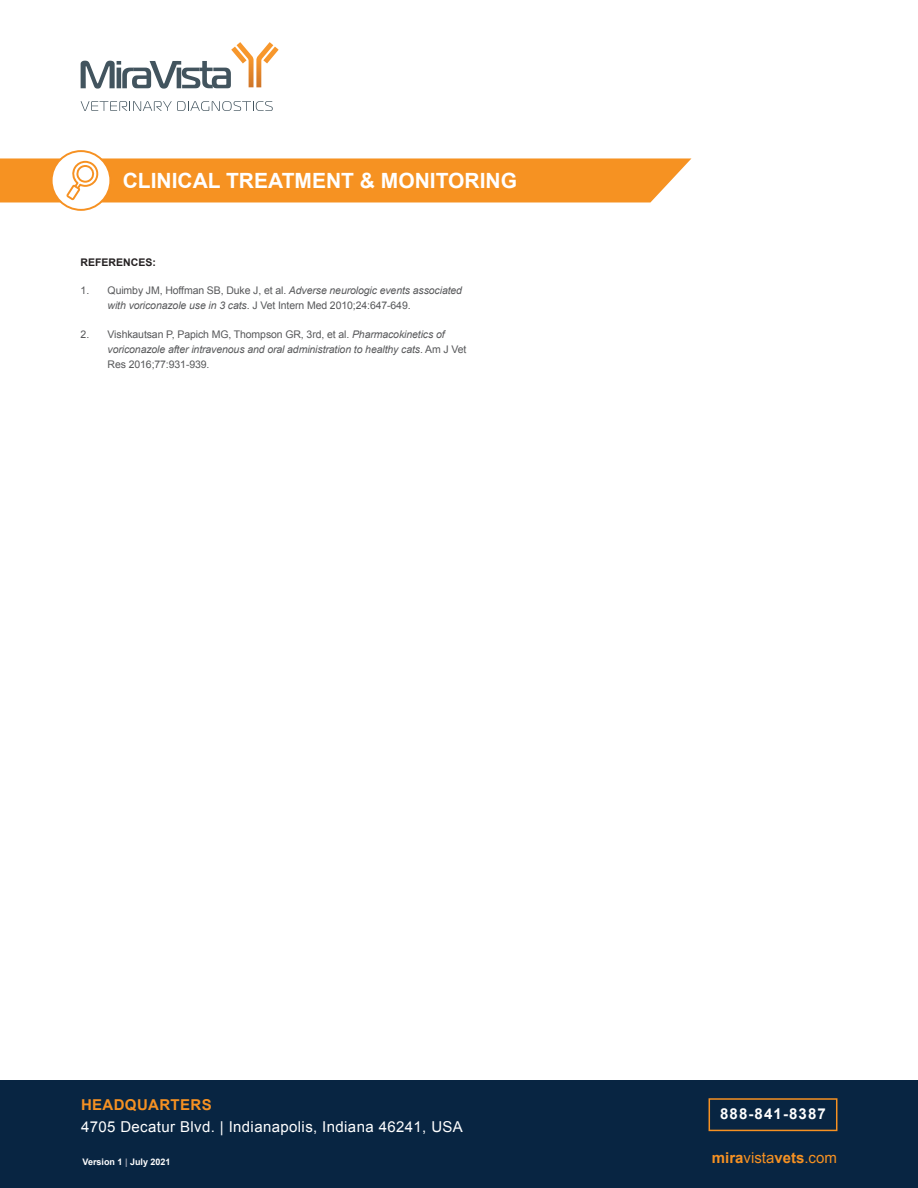
<style>
.page{position:relative;width:918px;height:1188px;background:#fff}
.page>*{position:absolute;margin:0;border:0;box-sizing:border-box;transform-origin:0 0}
.t1{font:700 21px "Arial";color:#fff}
.t2{font:15px "Arial";letter-spacing:.025em;color:#fff}
.t3{font:15px "Arial";color:#f69122}
.t4{font:700 15px "Arial";letter-spacing:.025em;color:#f69122}
.t5{font:700 15px "Arial";letter-spacing:.075em;color:#fff}
.t6{font:italic 10.5px/15px "Arial";letter-spacing:-.01em;color:#57585a}
.t7{font:10.5px/15px "Arial";letter-spacing:-.01em;color:#57585a}
.t8{font:700 10.5px "Arial";color:#231f20}
.t9{font:700 9px "Arial";color:#fff}
.s1{font-style:italic}
.s2{font-style:normal}
.s3{color:#a7a8b5}
.s4{font-weight:700}
</style>
<div class="page">
<svg style="left:81px;top:42px;width:197px;height:47px"></svg>
<svg style="left:81px;top:101px;width:192px;height:10px"></svg>
<div style="left:0;top:1080px;width:918px;height:108px;background:#082542"></div>
<div style="left:709px;top:1098px;width:128px;height:33px;border:2px solid #f69122"></div>
<svg style="left:51px;top:150px;width:60px;height:61px"></svg>
<div style="left:53px;top:152px;width:56px;height:57px;background:#fff;border-radius:50%"></div>
<svg style="left:0;top:158px;width:691px;height:44px;background:#f69c38"></svg>
<h1 class="t1" style="left:123px;top:167px;width:396px">CLINICAL TREATMENT &amp; MONITORING</h1>
<p class="t8" style="left:81px;top:255px;width:77px">REFERENCES:</p>
<p class="t7" style="left:108px;top:283px;width:356px;text-indent:-27px">1. Quimby JM, Hoffman SB, Duke J, et al. <span class="s1">Adverse neurologic events associated with voriconazole use in 3 cats</span>. J Vet Intern Med 2010;24:647-649.</p>
<p class="t6" style="left:108px;top:327px;width:360px;text-indent:-27px"><span class="s2">2. Vishkautsan P, Papich MG, Thompson GR, 3rd, et al.</span> Pharmacokinetics of voriconazole after intravenous and oral administration to healthy cats<span class="s2">. Am J Vet<br>Res 2016;77:931-939.</span></p>
<h2 class="t4" style="left:81px;top:1095px;width:132px">HEADQUARTERS</h2>
<h2 class="t2" style="left:81px;top:1117px;width:383px">4705 Decatur Blvd. | Indianapolis, Indiana 46241, USA</h2>
<p class="t9" style="left:83px;top:1156px;width:90px">Version 1 <span class="s3">|</span> July 2021</p>
<h2 class="t5" style="left:720px;top:1104px;width:107px">888-841-8387</h2>
<h2 class="t3" style="left:712px;top:1148px;width:127px"><span class="s4">mira</span>vista<span class="s4">vets</span>.com</h2>
</div>
